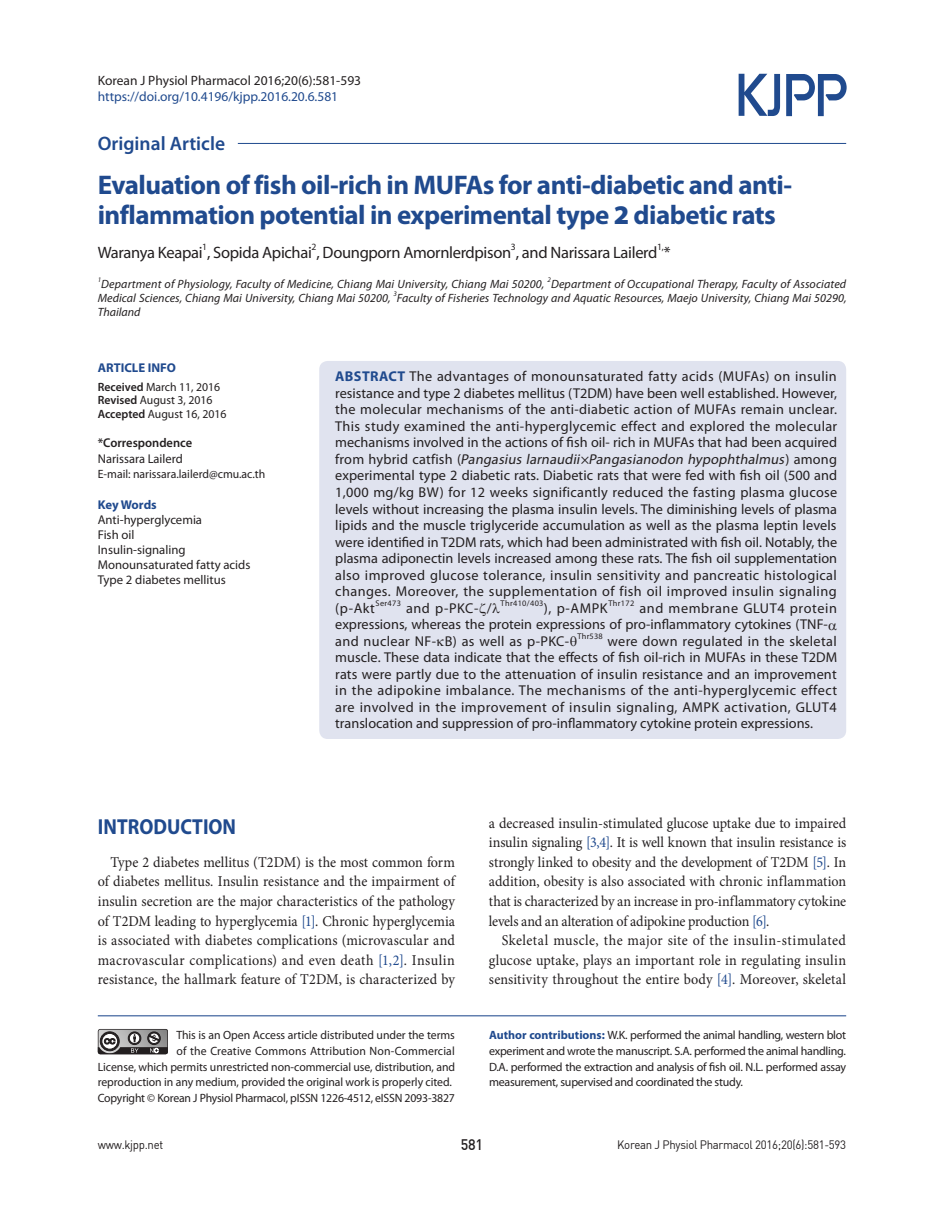
<style>
.page{position:relative;width:944px;height:1217px;background:#fff}
.page>*{position:absolute;margin:0;border:0;box-sizing:border-box;transform-origin:0 0}
.t1{font:700 27px/30px "Myriad Pro";letter-spacing:-.02em;color:#204a8e}
.t2{font:700 21.75px "Myriad Pro";color:#204a8e;scale:.9 1}
.t3{font:600 19.5px "Myriad Pro";color:#204a8e}
.t4{font:16.5px "Myriad Pro";letter-spacing:-.02em;color:#231f20}
.t5{font:15px/19.5px "Minion Pro";color:#231f20;text-align:justify;scale:.94 1}
.t6{font:15px "Dinmed";color:#231f20;scale:.95 1}
.t7{font:14.25px/16.5px "Myriad Pro";color:#231f20;text-align:justify}
.t8{font:13.5px "Myriad Pro";color:#204a8e}
.t9{font:13.5px "Myriad Pro";color:#231f20}
.t10{font:12.75px/15px "Myriad Pro";color:#231f20}
.t11{font:700 12.75px "Myriad Pro";color:#204a8e}
.t12{font:600 12.75px "Myriad Pro";color:#231f20}
.t13{font:12px/15.8px "Myriad Pro";letter-spacing:-.005em;color:#231f20;text-align:justify}
.t14{font:italic 12px "Myriad Pro";letter-spacing:.005em;color:#231f20}
.t15{font:12px "Dinreg";letter-spacing:-.025em;color:#231f20;scale:.95 1}
.t16{font:9.6px "Myriad Pro";color:#231f20}
.t17{font:8.25px "Myriad Pro";letter-spacing:.04em;color:#231f20}
.t18{font:italic 7.05px "Myriad Pro";color:#231f20}
.s1{font-weight:900}
.s2{font-weight:600}
.s3{font-weight:700;color:#204a8e}
.s4{font-style:italic}
.s5{color:#204a8e}
</style>
<div class="page">
<hr style="left:98px;top:1015px;width:748px;height:1px;background:#204a8e">
<svg style="left:98px;top:1029px;width:70px;height:24px;background:#7c7b7b"></svg>
<hr style="left:238px;top:143px;width:608px;height:1px;background:#204a8e">
<svg style="left:739px;top:74px;width:108px;height:42px"></svg>
<div style="left:319px;top:361px;width:527px;height:377px;background:#e0e3ef;border-radius:9px"></div>
<p class="t9" style="left:98px;top:72px;width:265px">Korean J Physiol Pharmacol 2016;20(6):581-593</p>
<p class="t8" style="left:98px;top:88px;width:242px">https://doi.org/10.4196/kjpp.2016.20.6.581</p>
<h3 class="t3" style="left:98px;top:131px;width:129px">Original Article</h3>
<h1 class="t1" style="left:98px;top:168px;width:696px">Evaluation of fish oil-rich in MUFAs for anti-diabetic and anti&shy;inflammation potential in experimental type <span class="s1">2</span> diabetic rats</h1>
<p class="t4" style="left:98px;top:242px;width:574px">Waranya Keapai , Sopida Apichai , Doungporn Amornlerdpison , and Narissara Lailerd *</p>
<p class="t16" style="left:202px;top:240px;width:6px">1</p>
<p class="t16" style="left:312px;top:240px;width:6px">2</p>
<p class="t16" style="left:511px;top:240px;width:6px">3</p>
<p class="t16" style="left:657px;top:240px;width:8px">1,</p>
<p class="t18" style="left:98px;top:275px;width:5px">1</p>
<p class="t14" style="left:101px;top:276px;width:445px">Department of Physiology, Faculty of Medicine, Chiang Mai University, Chiang Mai 50200,</p>
<p class="t18" style="left:548px;top:275px;width:5px">2</p>
<p class="t14" style="left:551px;top:276px;width:297px">Department of Occupational Therapy, Faculty of Associated</p>
<p class="t14" style="left:98px;top:290px;width:294px">Medical Sciences, Chiang Mai University, Chiang Mai 50200,</p>
<p class="t18" style="left:393px;top:289px;width:5px">3</p>
<p class="t14" style="left:397px;top:290px;width:451px">Faculty of Fisheries Technology and Aquatic Resources, Maejo University, Chiang Mai 50290,</p>
<p class="t14" style="left:98px;top:305px;width:44px">Thailand</p>
<p class="t11" style="left:98px;top:359px;width:80px">ARTICLE INFO</p>
<p class="t13" style="left:98px;top:379px;width:130px;line-height:13.5px;text-align:left"><span class="s2">Received</span> March 11, 2016<br><span class="s2">Revised</span> August 3, 2016<br><span class="s2">Accepted</span> August 16, 2016</p>
<p class="t12" style="left:98px;top:435px;width:96px">*Correspondence</p>
<p class="t10" style="left:98px;top:451px;width:86px">Narissara Lailerd</p>
<p class="t13" style="left:98px;top:466px;width:169px">E-mail: narissara.lailerd@cmu.ac.th</p>
<p class="t11" style="left:98px;top:496px;width:61px">Key Words</p>
<p class="t10" style="left:98px;top:512px;width:154px">Anti-hyperglycemia<br>Fish oil<br>Insulin-signaling<br>Monounsaturated fatty acids<br>Type 2 diabetes mellitus</p>
<p class="t7" style="left:335px;top:368px;width:504px"><span class="s3">ABSTRACT</span> The advantages of monounsaturated fatty acids (MUFAs) on insulin resistance and type 2 diabetes mellitus (T2DM) have been well established. However, the molecular mechanisms of the anti-diabetic action of MUFAs remain unclear.<br>This study examined the anti-hyperglycemic effect and explored the molecular mechanisms involved in the actions of fish oil- rich in MUFAs that had been acquired fro m h y b r i d c a tfi s h (<span class="s4">Pangasius larnaudii</span>×<span class="s4">Pangasianodon hypophthalmus</span>) a m o n g experimental type 2 diabetic rats. Diabetic rats that were fed with fish oil (500 and 1,000 mg/kg BW) for 12 weeks significantly reduced the fasting plasma glucose levels without increasing the plasma insulin levels. The diminishing levels of plasma lipids and the muscle triglyceride accumulation as well as the plasma leptin levels were identified in T2DM rats, which had been administrated with fish oil. Notably, the plasma adiponectin levels increased among these rats. The fish oil supplementation also improved glucose tolerance, insulin sensitivity and pancreatic histological changes. Moreover, the supplementation of fish oil improved insulin signaling (p-Akt</p>
<p class="t17" style="left:376px;top:597px;width:27px">Ser473</p>
<p class="t7" style="left:406px;top:599px;width:96px">and p-PKC- /●</p>
<p class="t17" style="left:501px;top:597px;width:44px">Thr410/403</p>
<p class="t7" style="left:544px;top:599px;width:65px">), p-AMPK</p>
<p class="t17" style="left:609px;top:597px;width:27px">Thr172</p>
<p class="t7" style="left:335px;top:599px;width:503px;text-align:left;text-indent:304px">and membrane GLUT4 protein expressions, whereas the protein expressions of pro-inflammatory cytokines (TNF&shy;and nuclear NF- B) as well as p-PKC-❑</p>
<p class="t17" style="left:578px;top:630px;width:27px">Thr538</p>
<p class="t7" style="left:335px;top:632px;width:504px;text-indent:272px">were down regulated in the skeletal muscle. These data indicate that the effects of fish oil-rich in MUFAs in these T2DM rats were partly due to the attenuation of insulin resistance and an improvement in the adipokine imbalance. The mechanisms of the anti-hyperglycemic effect are involved in the improvement of insulin signaling, AMPK activation, GLUT4 translocation and suppression of pro-inflammatory cytokine protein expressions.</p>
<h2 class="t2" style="left:98px;top:812px;width:155px">INTRODUCTION</h2>
<p class="t5" style="left:98px;top:852px;width:381px;text-indent:13px">Type 2 diabetes mellitus (T2DM) is the most common form of diabetes mellitus. Insulin resistance and the impairment of insulin secretion are the major characteristics of the pathology of T2DM leading to hyperglycemia <span class="s5">[1]</span>. Chronic hyperglycemia is associated with diabetes complications (microvascular and macrovascular complications) and even death <span class="s5">[1,2]</span>. Insulin resistance, the hallmark feature of T2DM, is characterized by</p>
<p class="t13" style="left:98px;top:1026px;width:359px;text-align:right">This is an Open Access article distributed under the terms<br>of the Creative Commons Attribution Non-Commercial<br>License, which permits unrestricted non-commercial use, distribution, and reproduction in any medium, provided the original work is properly cited.<br>Copyright © Korean J Physiol Pharmacol, pISSN 1226-4512, eISSN 2093-3827</p>
<p class="t5" style="left:489px;top:813px;width:382px">a decreased insulin-stimulated glucose uptake due to impaired insulin signaling <span class="s5">[3,4]</span>. It is well known that insulin resistance is strongly linked to obesity and the development of T2DM <span class="s5">[5]</span>. In addition, obesity is also associated with chronic inflammation that is characterized by an increase in pro-inflammatory cytokine levels and an alteration of adipokine production <span class="s5">[6]</span>.</p>
<p class="t5" style="left:489px;top:930px;width:381px;text-indent:13px">Skeletal muscle, the major site of the insulin-stimulated glucose uptake, plays an important role in regulating insulin sensitivity throughout the entire body <span class="s5">[4]</span>. Moreover, skeletal</p>
<p class="t13" style="left:489px;top:1026px;width:359px"><span class="s3">Author contributions:</span> W.K. performed the animal handling, western blot experiment and wrote the manuscript. S.A. performed the animal handling.<br>D.A. performed the extraction and analysis of fish oil. N.L. performed assay measurement, supervised and coordinated the study.</p>
<p class="t15" style="left:98px;top:1136px;width:70px">www.kjpp.net</p>
<p class="t6" style="left:461px;top:1135px;width:25px">581</p>
<p class="t15" style="left:617px;top:1136px;width:243px">Korean J Physiol Pharmacol 2016;20(6):581-593</p>
</div>
